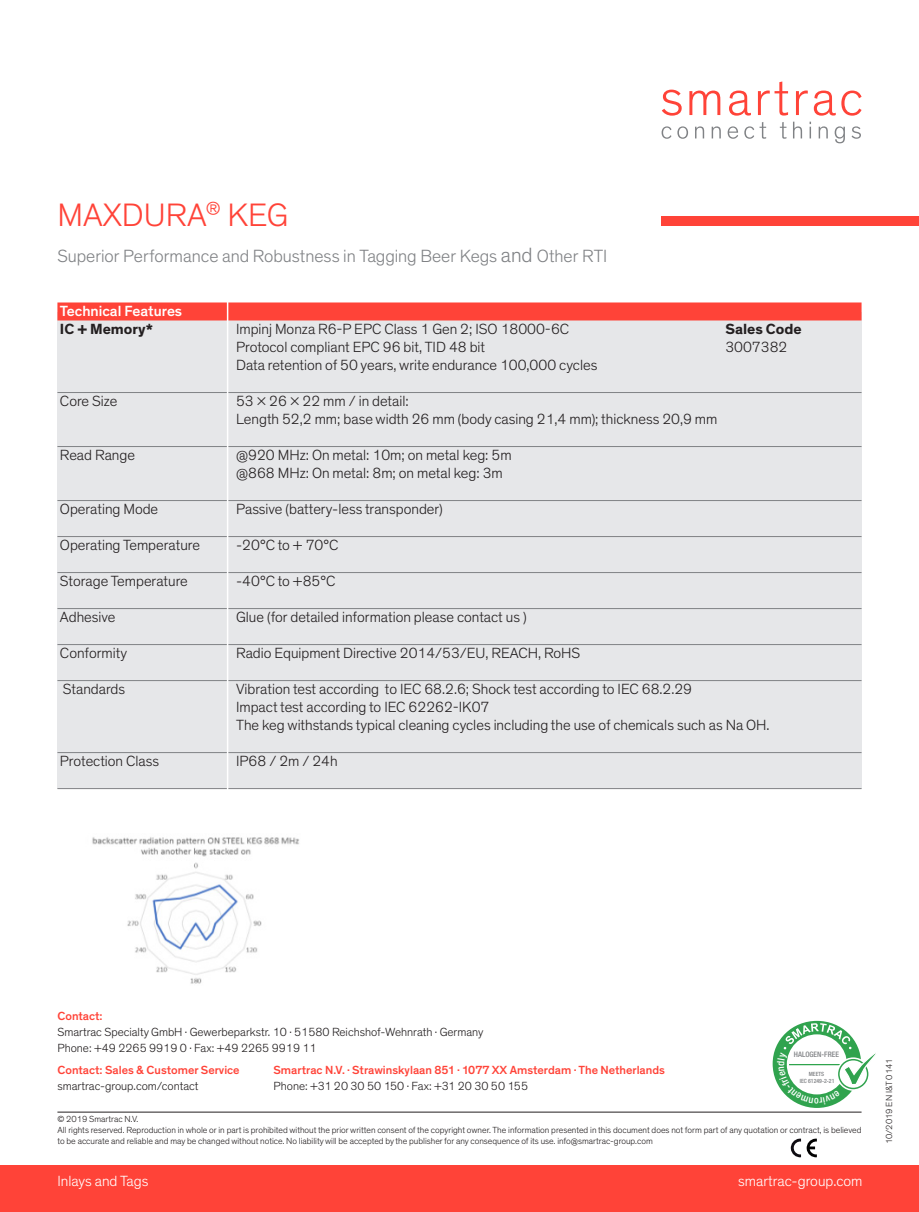
<style>
.page{position:relative;width:919px;height:1212px;background:#fff}
.page>*{position:absolute;margin:0;border:0;box-sizing:border-box;transform-origin:0 0}
._01_headline_orange{font:300 33px "Theinhardt";color:#ff4338}
._02_subline_gray{font:300 18px "Theinhardt";color:#808285}
._16_table_running_te{font:300 15px/18px "Theinhardt";color:#231f20}
._16_table_running_te-2{font:700 15px "Theinhardt";color:#231f20}
._14_smartrac_group_c{font:300 15px "Theinhardt";color:#fff}
._15_table_headline_w{font:500 15px "Theinhardt";color:#fff}
._13_name_of_product{font:300 15px "Theinhardt";color:#fff}
._20_address_black{font:300 12px/15.9px "Theinhardt";color:#231f20}
._19_address_orange{font:500 12px "Theinhardt";color:#ff4338}
.t1{font:500 condensed 10.05px "Helvetica Neue LT Pro";color:#fff}
._21_copyright{font:300 9px/10.8px "Theinhardt";color:#231f20}
._22_index{font:300 9px "Theinhardt";color:#231f20}
.t2{font:500 condensed 7.5px "Helvetica Neue LT Pro";color:#808285}
.t3{font:500 condensed 5.85px/6.9px "Helvetica Neue LT Pro";color:#808285;text-align:center}
.s1{font-size:21px}
</style>
<div class="page">
<div style="left:661px;top:217px;width:257px;height:9px;background:#ff4338"></div>
<div style="left:0;top:1165px;width:918px;height:47px;background:#ff4338"></div>
<hr style="left:57px;top:1112px;width:804px;height:1px;background:#231f20">
<div style="left:57px;top:312px;width:804px;height:476px;background:#e6e7e9"></div>
<div style="left:57px;top:302px;width:804px;height:18px;background:#ff4338"></div>
<hr style="left:57px;top:392px;width:804px;height:1px;background:#808285">
<hr style="left:57px;top:446px;width:804px;height:1px;background:#808285">
<hr style="left:57px;top:500px;width:804px;height:1px;background:#808285">
<hr style="left:57px;top:536px;width:804px;height:1px;background:#808285">
<hr style="left:57px;top:572px;width:804px;height:1px;background:#808285">
<hr style="left:57px;top:608px;width:804px;height:1px;background:#808285">
<hr style="left:57px;top:644px;width:804px;height:1px;background:#808285">
<hr style="left:57px;top:680px;width:804px;height:1px;background:#808285">
<hr style="left:57px;top:752px;width:804px;height:1px;background:#808285">
<hr style="left:57px;top:788px;width:804px;height:1px;background:#808285">
<hr style="left:227px;top:302px;width:1px;height:493px;background:#fff">
<svg style="left:662px;top:90px;width:19px;height:26px"></svg>
<svg style="left:689px;top:91px;width:31px;height:24px"></svg>
<svg style="left:729px;top:91px;width:21px;height:25px"></svg>
<svg style="left:757px;top:81px;width:31px;height:35px"></svg>
<svg style="left:796px;top:90px;width:11px;height:25px"></svg>
<svg style="left:813px;top:91px;width:22px;height:25px"></svg>
<svg style="left:841px;top:91px;width:20px;height:25px"></svg>
<svg style="left:661px;top:126px;width:10px;height:13px"></svg>
<svg style="left:677px;top:126px;width:11px;height:13px"></svg>
<svg style="left:695px;top:126px;width:9px;height:12px"></svg>
<svg style="left:711px;top:126px;width:9px;height:12px"></svg>
<svg style="left:727px;top:126px;width:11px;height:13px"></svg>
<svg style="left:744px;top:122px;width:22px;height:17px"></svg>
<svg style="left:779px;top:122px;width:7px;height:17px"></svg>
<svg style="left:793px;top:122px;width:9px;height:16px"></svg>
<svg style="left:809px;top:122px;width:2px;height:16px"></svg>
<svg style="left:818px;top:126px;width:9px;height:12px"></svg>
<svg style="left:834px;top:126px;width:10px;height:17px"></svg>
<svg style="left:851px;top:126px;width:9px;height:13px"></svg>
<svg style="left:790px;top:1138px;width:26px;height:19px"></svg>
<img style="left:92px;top:837px;width:207px;height:147px">
<svg style="left:772px;top:1021px;width:89px;height:87px"></svg>
<svg style="left:777px;top:1023px;width:99px;height:81px"></svg>
<p class="_01_headline_orange" style="left:57px;top:195px;width:232px">MAXDURA<sup>®</sup> KEG</p>
<p class="_02_subline_gray" style="left:57px;top:245px;width:551px">Superior Performance and Robustness in Tagging Beer Kegs <span class="s1">and</span> Other RTI</p>
<p class="_15_table_headline_w" style="left:60px;top:302px;width:124px">Technical Features</p>
<p class="_16_table_running_te-2" style="left:60px;top:319px;width:95px">IC + Memory*</p>
<p class="_16_table_running_te" style="left:236px;top:320px;width:334px">Impinj Monza R6-P EPC Class 1 Gen 2; ISO 18000-6C</p>
<p class="_16_table_running_te-2" style="left:725px;top:319px;width:78px">Sales Code</p>
<p class="_16_table_running_te" style="left:236px;top:338px;width:250px">Protocol compliant EPC 96 bit, TID 48 bit</p>
<p class="_16_table_running_te" style="left:725px;top:338px;width:63px">3007382</p>
<p class="_16_table_running_te" style="left:236px;top:356px;width:363px">Data retention of 50 years, write endurance 100,000 cycles</p>
<p class="_16_table_running_te" style="left:60px;top:392px;width:59px">Core Size</p>
<p class="_16_table_running_te" style="left:236px;top:392px;width:483px">53 x 26 x 22 mm / in detail:<br>Length 52,2 mm; base width 26 mm (body casing 21,4 mm); thickness 20,9 mm</p>
<p class="_16_table_running_te" style="left:60px;top:446px;width:76px">Read Range</p>
<p class="_16_table_running_te" style="left:236px;top:446px;width:277px">@920 MHz: On metal: 10m; on metal keg: 5m @868 MHz: On metal: 8m; on metal keg: 3m</p>
<p class="_16_table_running_te" style="left:60px;top:500px;width:100px">Operating Mode</p>
<p class="_16_table_running_te" style="left:236px;top:500px;width:208px">Passive (battery-less transponder)</p>
<p class="_16_table_running_te" style="left:60px;top:536px;width:141px">Operating Temperature</p>
<p class="_16_table_running_te" style="left:236px;top:536px;width:104px">-20°C to + 70°C</p>
<p class="_16_table_running_te" style="left:60px;top:572px;width:129px">Storage Temperature</p>
<p class="_16_table_running_te" style="left:236px;top:572px;width:101px">-40°C to +85°C</p>
<p class="_16_table_running_te" style="left:60px;top:608px;width:57px">Adhesive</p>
<p class="_16_table_running_te" style="left:236px;top:608px;width:292px">Glue (for detailed information please contact us )</p>
<p class="_16_table_running_te" style="left:60px;top:644px;width:68px">Conformity</p>
<p class="_16_table_running_te" style="left:236px;top:644px;width:345px">Radio Equipment Directive 2014/53/EU, REACH, RoHS</p>
<p class="_16_table_running_te" style="left:63px;top:680px;width:64px">Standards</p>
<p class="_16_table_running_te" style="left:236px;top:680px;width:535px">Vibration test according to IEC 68.2.6; Shock test according to IEC 68.2.29<br>Impact test according to IEC 62262-IK07<br>The keg withstands typical cleaning cycles including the use of chemicals such as Na OH.</p>
<p class="_16_table_running_te" style="left:60px;top:752px;width:101px">Protection Class</p>
<p class="_16_table_running_te" style="left:236px;top:752px;width:103px">IP68 / 2m / 24h</p>
<p class="_19_address_orange" style="left:57px;top:1009px;width:47px">Contact:</p>
<p class="_20_address_black" style="left:57px;top:1024px;width:427px">Smartrac Specialty GmbH . Gewerbeparkstr. 10 . 51580 Reichshof-Wehnrath . Germany<br>Phone: +49 2265 9919 0 . Fax: +49 2265 9919 11</p>
<p class="_19_address_orange" style="left:57px;top:1063px;width:184px">Contact: Sales &amp; Customer Service</p>
<p class="_20_address_black" style="left:57px;top:1078px;width:143px">smartrac-group.com/contact</p>
<p class="_19_address_orange" style="left:273px;top:1063px;width:393px">Smartrac N.V. . Strawinskylaan 851 . 1077 XX Amsterdam . The Netherlands</p>
<p class="_20_address_black" style="left:273px;top:1078px;width:256px">Phone: +31 20 30 50 150 . Fax: +31 20 30 50 155</p>
<p class="t2" style="left:793px;top:1050px;width:47px">HALOGEN-FREE</p>
<p class="t3" style="left:799px;top:1070px;width:36px">MEETS<br>IEC 61249-2-21</p>
<p class="t1" style="left:818px;top:1107px;width:6px;rotate:-180deg">o</p>
<p class="_21_copyright" style="left:57px;top:1114px;width:82px">© 2019 Smartrac N.V.</p>
<p class="_21_copyright" style="left:57px;top:1125px;width:805px">All rights reserved. Reproduction in whole or in part is prohibited without the prior written consent of the copyright owner. The information presented in this document does not form part of any quotation or contract, is believed to be accurate and reliable and may be changed without notice. No liability will be accepted by the publisher for any consequence of its use. info@smartrac-group.com</p>
<p class="_13_name_of_product" style="left:57px;top:1172px;width:92px">Inlays and Tags</p>
<p class="_14_smartrac_group_c" style="left:738px;top:1172px;width:126px">smartrac-group.com</p>
<p class="_22_index" style="left:883px;top:1144px;width:87px;rotate:-90deg">10/2019 EN I&amp;T 0141</p>
</div>
